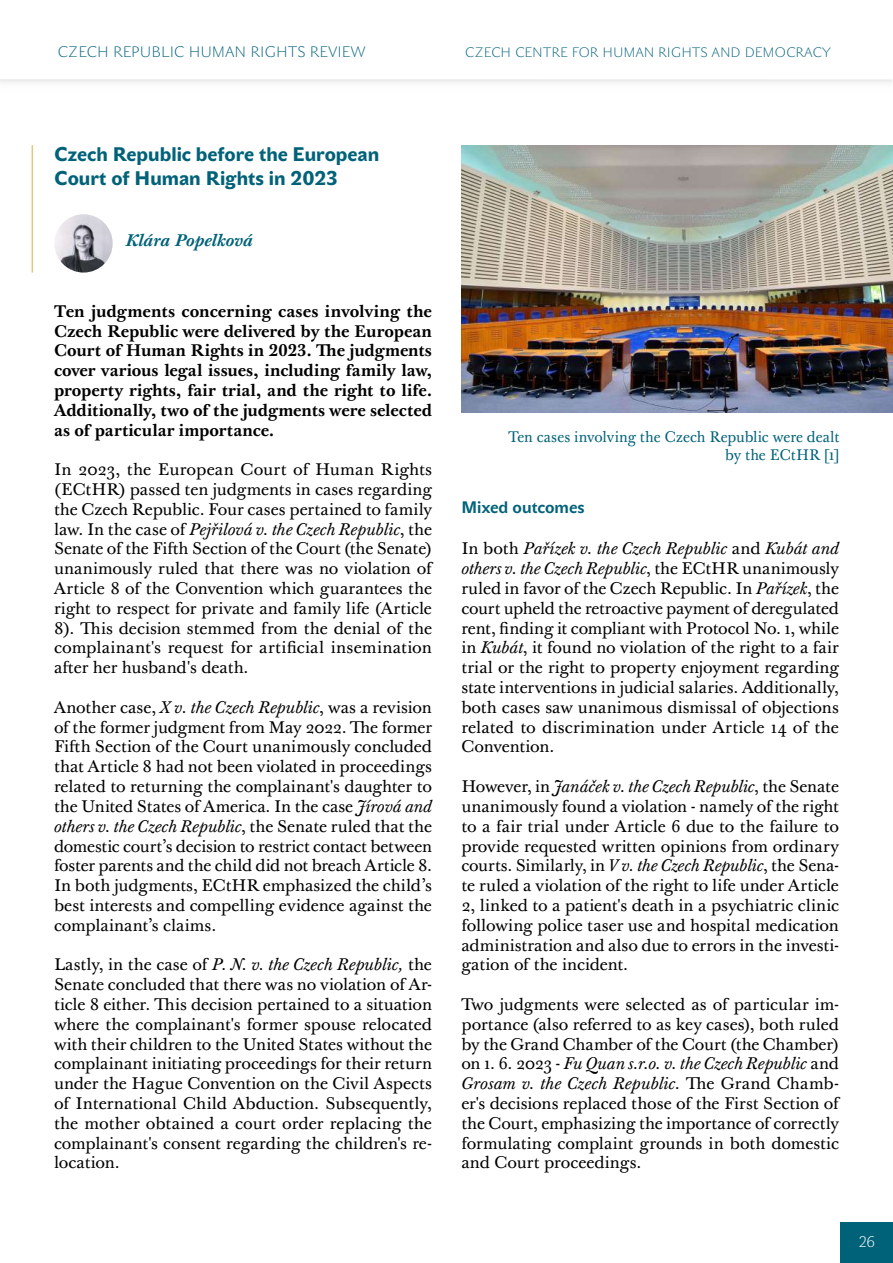
<style>
.page{position:relative;width:893px;height:1263px;background:#fff}
.page>*{position:absolute;margin:0;border:0;box-sizing:border-box;transform-origin:0 0}
.t1{font:19.5px/24px "John Sans Heavy Pro";color:#006279}
.t2{font:16.5px/19.8px "Baskerville Ten Pro";color:#000;text-align:justify}
.t3{font:700 16.5px/19.8px "Baskerville 10 Pro";color:#000;text-align:justify}
.t4{font:italic 700 16.5px "Baskerville Ten Pro";color:#006279}
.t5{font:700 16.5px "John Sans Text Pro";letter-spacing:.005em;color:#006279}
.t6{font:15px/18px "Baskerville Ten Pro";color:#006279;text-align:right;scale:.95 1}
.t7{font:15px "John Sans White Pro";letter-spacing:.04em;color:#006279}
.t8{font:15px "John Sans White Pro";color:#fff}
.t9{font:13.5px "John Sans White Pro";letter-spacing:.04em;color:#006279}
.s1{font-style:italic}
</style>
<div class="page">
<div style="left:841px;top:1222px;width:52px;height:41px;background:#006279"></div>
<hr style="left:0;top:79px;width:892px;height:4px;background:#f1f1f1">
<img style="left:461px;top:145px;width:432px;height:267px">
<hr style="left:32px;top:145px;width:1px;height:128px;background:#e4c681">
<img style="left:54px;top:214px;width:59px;height:59px;border-radius:29px">
<p class="t7" style="left:58px;top:43px;width:309px">CZECH REPUBLIC HUMAN RIGHTS REVIEW</p>
<p class="t9" style="left:465px;top:44px;width:367px">CZECH CENTRE FOR HUMAN RIGHTS AND DEMOCRACY</p>
<p class="t1" style="left:54px;top:142px;width:326px">Czech Republic before the European<br>Court of Human Rights in 2023</p>
<p class="t4" style="left:125px;top:231px;width:129px">Klára Popelková</p>
<p class="t3" style="left:54px;top:302px;width:380px">Ten judgments concerning cases involving the Czech Republic were delivered by the European Court of Human Rights in 2023. The judgments cover various legal issues, including family law, property rights, fair trial, and the right to life.<br>Additionally, two of the judgments were selected as of particular importance.</p>
<p class="t2" style="left:54px;top:460px;width:380px">In 2023, the European Court of Human Rights (ECtHR) passed ten judgments in cases regarding the Czech Republic. Four cases pertained to family law. In the case of <span class="s1">Pejřilová v. the Czech Republic</span>, the Senate of the Fifth Section of the Court (the Senate) unanimously ruled that there was no violation of Article 8 of the Convention which guarantees the right to respect for private and family life (Article 8). This decision stemmed from the denial of the complainant's request for artificial insemination after her husband's death.</p>
<p class="t2" style="left:54px;top:698px;width:380px">Another case, <span class="s1">X v. the Czech Republic</span>, was a revision of the former judgment from May 2022. The former Fifth Section of the Court unanimously concluded that Article 8 had not been violated in proceedings related to returning the complainant's daughter to the United States of America. In the case <span class="s1">Jírová and others v. the Czech Republic</span>, the Senate ruled that the domestic court’s decision to restrict contact between foster parents and the child did not breach Article 8.<br>In both judgments, ECtHR emphasized the child’s best interests and compelling evidence against the complainant’s claims.</p>
<p class="t2" style="left:54px;top:955px;width:380px">Lastly, in the case of <span class="s1">P. N. v. the Czech Republic,</span> the Senate concluded that there was no violation of Ar&shy;ticle 8 either. This decision pertained to a situation where the complainant's former spouse relocated with their children to the United States without the complainant initiating proceedings for their return under the Hague Convention on the Civil Aspects of International Child Abduction. Subsequently, the mother obtained a court order replacing the complainant's consent regarding the children's re&shy;location.</p>
<p class="t6" style="left:508px;top:429px;width:350px">Ten cases involving the Czech Republic were dealt by the ECtHR [1]</p>
<p class="t5" style="left:461px;top:498px;width:125px">Mixed outcomes</p>
<p class="t2" style="left:461px;top:540px;width:379px">In both <span class="s1">Pařízek v. the Czech Republic</span> and <span class="s1">Kubát and others v. the Czech Republic</span>, the ECtHR unanimously ruled in favor of the Czech Republic. In <span class="s1">Pařízek</span>, the court upheld the retroactive payment of deregulated rent, finding it compliant with Protocol No. 1, while in <span class="s1">Kubát</span>, it found no violation of the right to a fair trial or the right to property enjoyment regarding state interventions in judicial salaries. Additionally, both cases saw unanimous dismissal of objections related to discrimination under Article 14 of the Convention.</p>
<p class="t2" style="left:461px;top:777px;width:379px">However, in <span class="s1">Janáček v. the Czech Republic</span>, the Senate unanimously found a violation - namely of the right to a fair trial under Article 6 due to the failure to provide requested written opinions from ordinary courts. Similarly, in <span class="s1">V v. the Czech Republic</span>, the Sena&shy;te ruled a violation of the right to life under Article 2, linked to a patient's death in a psychiatric clinic following police taser use and hospital medication administration and also due to errors in the investi&shy;gation of the incident.</p>
<p class="t2" style="left:461px;top:995px;width:379px">Two judgments were selected as of particular im&shy;portance (also referred to as key cases), both ruled by the Grand Chamber of the Court (the Chamber) on 1. 6. 2023 - <span class="s1">Fu Quan s.r.o. v. the Czech Republic</span> and <span class="s1">Grosam v. the Czech Republic</span>. The Grand Chamb&shy;er's decisions replaced those of the First Section of the Court, emphasizing the importance of correctly formulating complaint grounds in both domestic and Court proceedings.</p>
<p class="t8" style="left:859px;top:1233px;width:17px">26</p>
</div>
